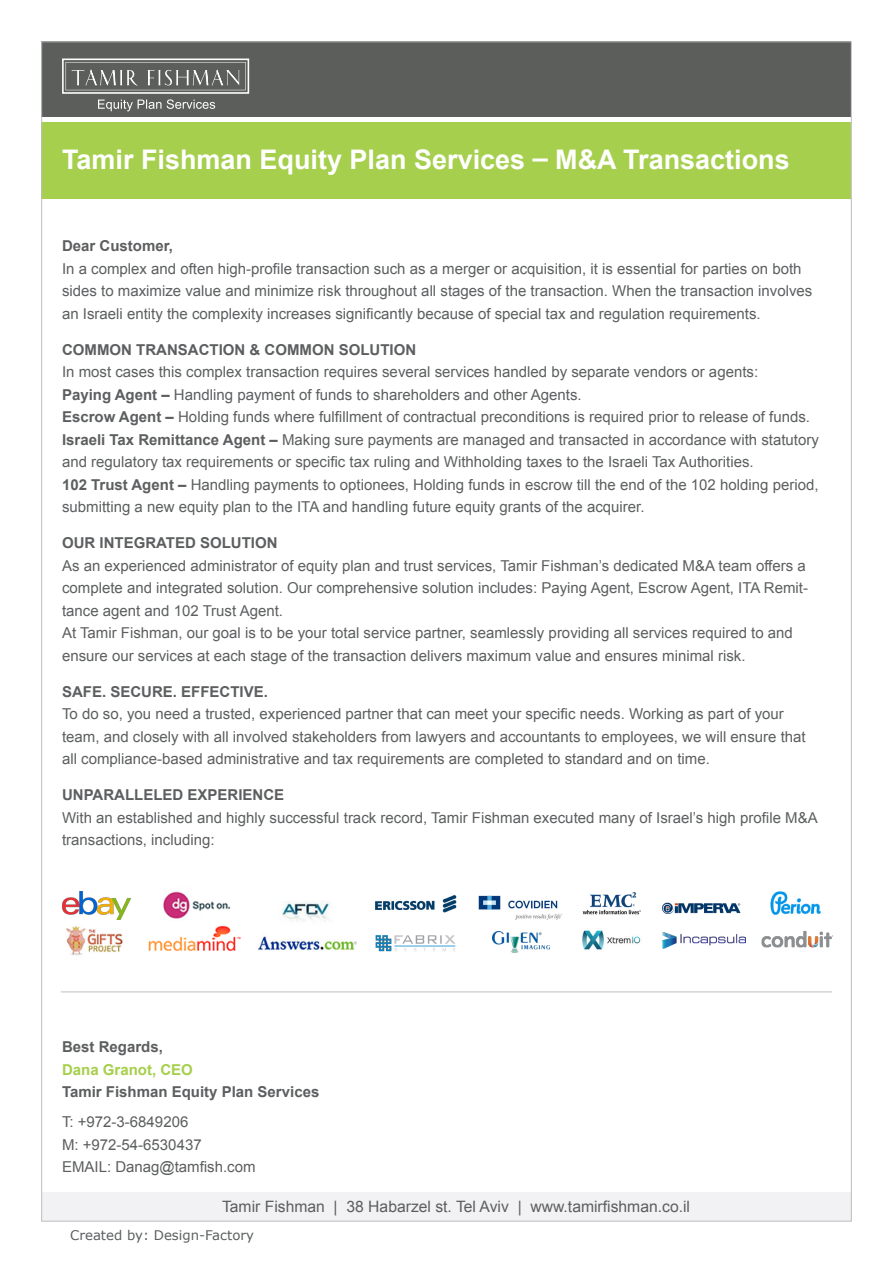
<style>
.page{position:relative;width:893px;height:1263px;background:#fff}
.page>*{position:absolute;margin:0;border:0;box-sizing:border-box;transform-origin:0 0}
.t1{font:700 27px "Arial";color:#fff}
.t2{font:15.75px "Arial";color:#5c5e5f}
.t3{font:15px/22.5px "Arial";color:#5c5e5f}
.t4{font:700 15px "Arial";color:#5c5e5f}
.t5{font:700 15px "Arial";color:#a6cf4c}
.t6{font:13.35px "Verdana";color:#5c5e5f}
.s1{font-weight:700}
</style>
<div class="page">
<div style="left:42px;top:41px;width:809px;height:76px;background:#5c5e5c"></div>
<div style="left:42px;top:122px;width:809px;height:77px;background:#a6cf4d"></div>
<div style="left:42px;top:1192px;width:809px;height:29px;background:#f2f2f4"></div>
<svg style="left:62px;top:59px;width:187px;height:52px"></svg>
<img style="left:258px;top:901px;width:98px;height:50px">
<img style="left:148px;top:891px;width:93px;height:60px">
<hr style="left:61px;top:991px;width:771px;height:1px;background:#bdbdbd">
<img style="left:66px;top:926px;width:57px;height:30px">
<img style="left:62px;top:891px;width:69px;height:28px">
<img style="left:375px;top:895px;width:81px;height:18px">
<img style="left:375px;top:935px;width:81px;height:17px">
<img style="left:492px;top:931px;width:57px;height:22px">
<img style="left:479px;top:896px;width:83px;height:24px">
<img style="left:582px;top:892px;width:59px;height:23px">
<img style="left:582px;top:930px;width:59px;height:20px">
<img style="left:663px;top:902px;width:78px;height:12px">
<img style="left:662px;top:933px;width:84px;height:15px">
<img style="left:761px;top:931px;width:72px;height:17px">
<img style="left:770px;top:891px;width:51px;height:24px">
<p class="t1" style="left:62px;top:142px;width:465px">Tamir Fishman Equity Plan Services</p>
<p class="t1" style="left:533px;top:128px;width:17px">_</p>
<p class="t1" style="left:555px;top:142px;width:236px">M&amp;A Transactions</p>
<p class="t4" style="left:62px;top:236px;width:112px">Dear Customer,</p>
<p class="t3" style="left:62px;top:257px;width:752px">In a complex and often high-profile transaction such as a merger or acquisition isit, essential for parties on both sides to maximize value and minimize risk throughout all stages of the transaction. When the transaction involves an Israeli entity the complexity increases significantly because of special tax and regulation requirements.</p>
<p class="t4" style="left:62px;top:339px;width:356px">COMMON TRANSACTION &amp; COMMON SOLUTION</p>
<p class="t3" style="left:62px;top:361px;width:698px">In most cases this complex transaction requires several services handled by separate vendors or agents:</p>
<p class="t3" style="left:62px;top:383px;width:521px"><span class="s1">Paying Agent –</span> Handling payment of funds to shareholders and other Agents.</p>
<p class="t3" style="left:62px;top:406px;width:750px"><span class="s1">Escrow Agent –</span> Holding funds where fulfillment of contractual preconditions is required prior to release of funds.</p>
<p class="t3" style="left:62px;top:428px;width:758px"><span class="s1">Israeli Tax Remittance Agent –</span> Making sure payments are managed and transacted in accordance with statutory and regulatory tax requirements or specific tax ruling and Withholding taxes to the Israeli Tax Authorities.</p>
<p class="t3" style="left:62px;top:473px;width:758px"><span class="s1">102 Trust Agent –</span> Handling payments to optionees, Holding funds in escrow till the end of the 102 holding period, submitting a new equity plan to the ITA and handling future equity grants of the acquirer.</p>
<p class="t4" style="left:62px;top:533px;width:217px">OUR INTEGRATED SOLUTION</p>
<p class="t3" style="left:62px;top:554px;width:745px">As an experienced administrator of equity plan and trust services, Tamir Fishman s’ dedicated M&amp;A team offers a</p>
<p class="t3" style="left:62px;top:599px;width:223px">tance agent and 102 Trust Agent.</p>
<p class="t3" style="left:62px;top:577px;width:747px">complete and integrated solution. Our comprehensive solution includes: Paying Agent, Escrow Agent, ITA Remit-</p>
<p class="t3" style="left:62px;top:622px;width:732px">At Tamir Fishman, our goal is to be your total service partner, seamlessly providing all services required to and ensure our services at each stage of the transaction delivers maximum value and ensures minimal risk.</p>
<p class="t4" style="left:62px;top:681px;width:207px">SAFE. SECURE. EFFECTIVE.</p>
<p class="t3" style="left:62px;top:703px;width:745px">To do so, you need a trusted, experienced partner that can meet your specific needs. Working as part of your team, and closely with all involved stakeholders from lawyers and accountants to employees, we will ensure that all compliance-based administrative and tax requirements are completed to standard and on time.</p>
<p class="t4" style="left:62px;top:785px;width:224px">UNPARALLELED EXPERIENCE</p>
<p class="t3" style="left:62px;top:806px;width:757px">With an established and highly successful track record, Tamir Fishman executed many of Israel s’ high profile M&amp;A transactions, including:</p>
<p class="t4" style="left:62px;top:1037px;width:102px">Best Regards,</p>
<p class="t5" style="left:62px;top:1059px;width:132px">Dana Granot, CEO</p>
<p class="t4" style="left:62px;top:1082px;width:259px">Tamir Fishman Equity Plan Services</p>
<p class="t3" style="left:62px;top:1111px;width:128px">:T +972-3-6849206</p>
<p class="t3" style="left:62px;top:1133px;width:141px">M: +972-54-6530437</p>
<p class="t3" style="left:62px;top:1156px;width:195px">EMAIL: Danag@tamfish.com</p>
<p class="t2" style="left:222px;top:1196px;width:104px">Tamir Fishman</p>
<p class="t6" style="left:70px;top:1226px;width:185px">Created by: Design-Factory</p>
<p class="t2" style="left:334px;top:1196px;width:6px">|</p>
<p class="t2" style="left:346px;top:1196px;width:164px">38 Habarzel st. Tel Aviv</p>
<p class="t2" style="left:518px;top:1196px;width:6px">|</p>
<p class="t2" style="left:530px;top:1196px;width:161px">www.tamirfishman.co i l.</p>
</div>
